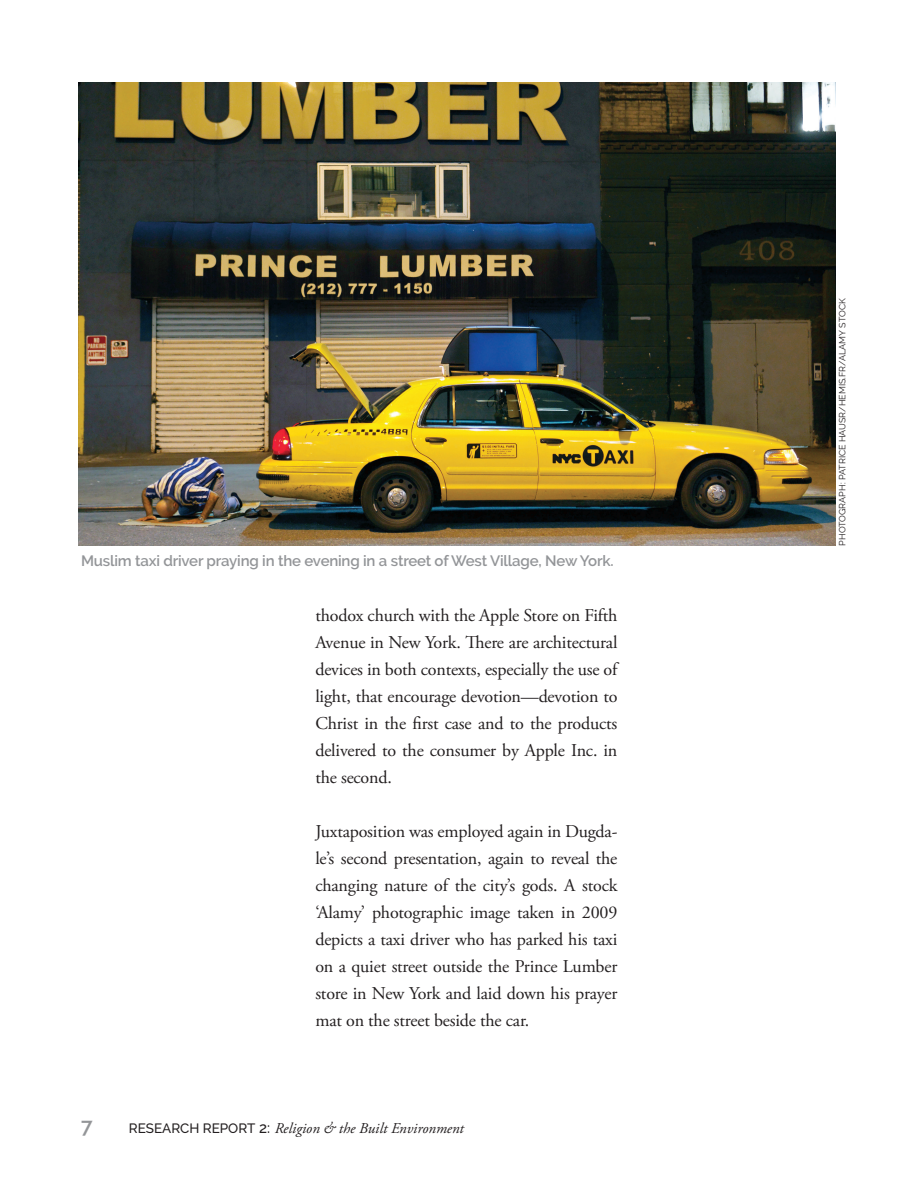
<style>
.page{position:relative;width:918px;height:1188px;background:#fff}
.page>*{position:absolute;margin:0;border:0;box-sizing:border-box;transform-origin:0 0}
.t1{font:600 21px "Raleway";color:#939598}
.t2{font:18px/27px "Adobe Garamond Pro";letter-spacing:-.01em;color:#231f20;text-align:justify}
.Heading_1{font:600 15px "Raleway";letter-spacing:-.01em;color:#939598}
.t3{font:italic 15px "Adobe Garamond Pro";color:#231f20}
.t4{font:9px "Raleway";color:#231f20}
.s1{font-family:"Raleway";font-weight:500;font-style:normal;font-size:13.5px}
.s2{font-family:"Raleway";font-weight:500;font-style:normal}
</style>
<div class="page">
<img style="left:79px;top:82px;width:756px;height:464px">
<p class="Heading_1" style="left:81px;top:552px;width:534px">Muslim taxi driver praying in the evening in a street of West Village, New York.</p>
<p class="t2" style="left:315px;top:603px;width:304px">thodox church with the Apple Store on Fifth Avenue in New York. There are architectural devices in both contexts, especially the use of light, that encourage devotion—devotion to Christ in the first case and to the products delivered to the consumer by Apple Inc. in the second.</p>
<p class="t2" style="left:315px;top:819px;width:304px">Juxtaposition was employed again in Dugda&shy;le’s second presentation, again to reveal the changing nature of the city’s gods. A stock ‘Alamy’ photographic image taken in 2009 depicts a taxi driver who has parked his taxi on a quiet street outside the Prince Lumber store in New York and laid down his prayer mat on the street beside the car.</p>
<p class="t1" style="left:81px;top:1114px;width:13px">7</p>
<p class="t3" style="left:129px;top:1120px;width:337px"><span class="s1">RESEARCH REPORT</span> <span class="s2">2:</span> Religion &amp; the Built Environment</p>
<p class="t4" style="left:837px;top:546px;width:249px;rotate:-90deg">PHOTOGRAPH: PATRICE HAUSR/HEMIS.FR/ALAMY STOCK</p>
</div>
